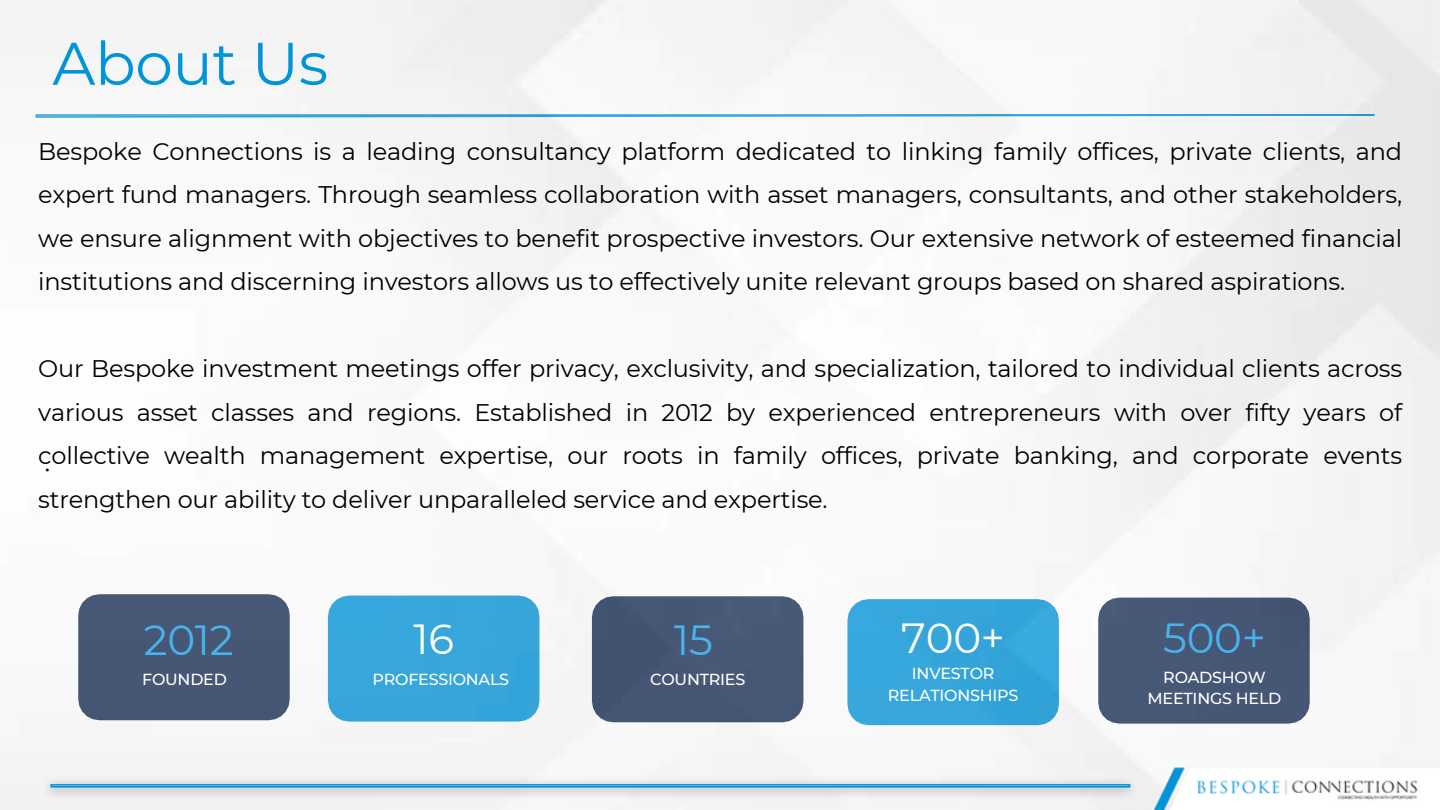
<style>
.page{position:relative;width:1440px;height:810px;background:#fff}
.page>*{position:absolute;margin:0;border:0;box-sizing:border-box;transform-origin:0 0}
.t1{font:60px "Montserrat";letter-spacing:-.005em;color:#0094d9}
.t2{font:42px "Montserrat";letter-spacing:-.005em;color:#48b4ee}
.t3{font:42px "Montserrat";color:#fff}
.t4{font:24px/43.6px "Montserrat";letter-spacing:-.005em;color:#000;text-align:justify}
.t5{font:22px "IBM Plex Sans";color:#000}
.t6{font:500 16px "Montserrat";letter-spacing:-.015em;color:#fff}
</style>
<div class="page">
<img style="left:0;top:0;width:1440px;height:810px">
<img style="left:40px;top:777px;width:1101px;height:24px">
<div style="left:50px;top:784px;width:1081px;height:4px;border:2px solid #0094d9"></div>
<p class="t1" style="left:52px;top:27px;width:277px">About Us</p>
<p class="t4" style="left:38px;top:129px;width:1365px">Bespoke Connections is a leading consultancy platform dedicated to linking family offices, private clients, and expert fund managers. Through seamless collaboration with asset managers, consultants, and other stakeholders, we ensure alignment with objectives to benefit prospective investors. Our extensive network of esteemed financial institutions and discerning investors allows us to effectively unite relevant groups based on shared aspirations.</p>
<p class="t4" style="left:38px;top:347px;width:1365px">Our Bespoke investment meetings offer privacy, exclusivity, and specialization, tailored to individual clients across various asset classes and regions. Established in 2012 by experienced entrepreneurs with over fifty years of collective wealth management expertise, our roots in family offices, private banking, and corporate events strengthen our ability to deliver unparalleled service and expertise.</p>
<p class="t5" style="left:44px;top:449px;width:7px">.</p>
<h2 class="t3" style="left:901px;top:612px;width:105px">700+</h2>
<p class="t2" style="left:144px;top:614px;width:91px">2012</p>
<h3 class="t3" style="left:413px;top:613px;width:42px">16</h3>
<h3 class="t2" style="left:674px;top:614px;width:40px">15</h3>
<p class="t2" style="left:1163px;top:612px;width:104px">500+</p>
<p class="t6" style="left:373px;top:670px;width:138px">PROFESSIONALS</p>
<p class="t6" style="left:142px;top:670px;width:86px">FOUNDED</p>
<p class="t6" style="left:650px;top:670px;width:97px">COUNTRIES</p>
<p class="t6" style="left:912px;top:664px;width:84px">INVESTOR</p>
<p class="t6" style="left:888px;top:685px;width:132px">RELATIONSHIPS</p>
<h2 class="t6" style="left:1163px;top:667px;width:104px">ROADSHOW</h2>
<p class="t6" style="left:1148px;top:688px;width:135px">MEETINGS HELD</p>
</div>
